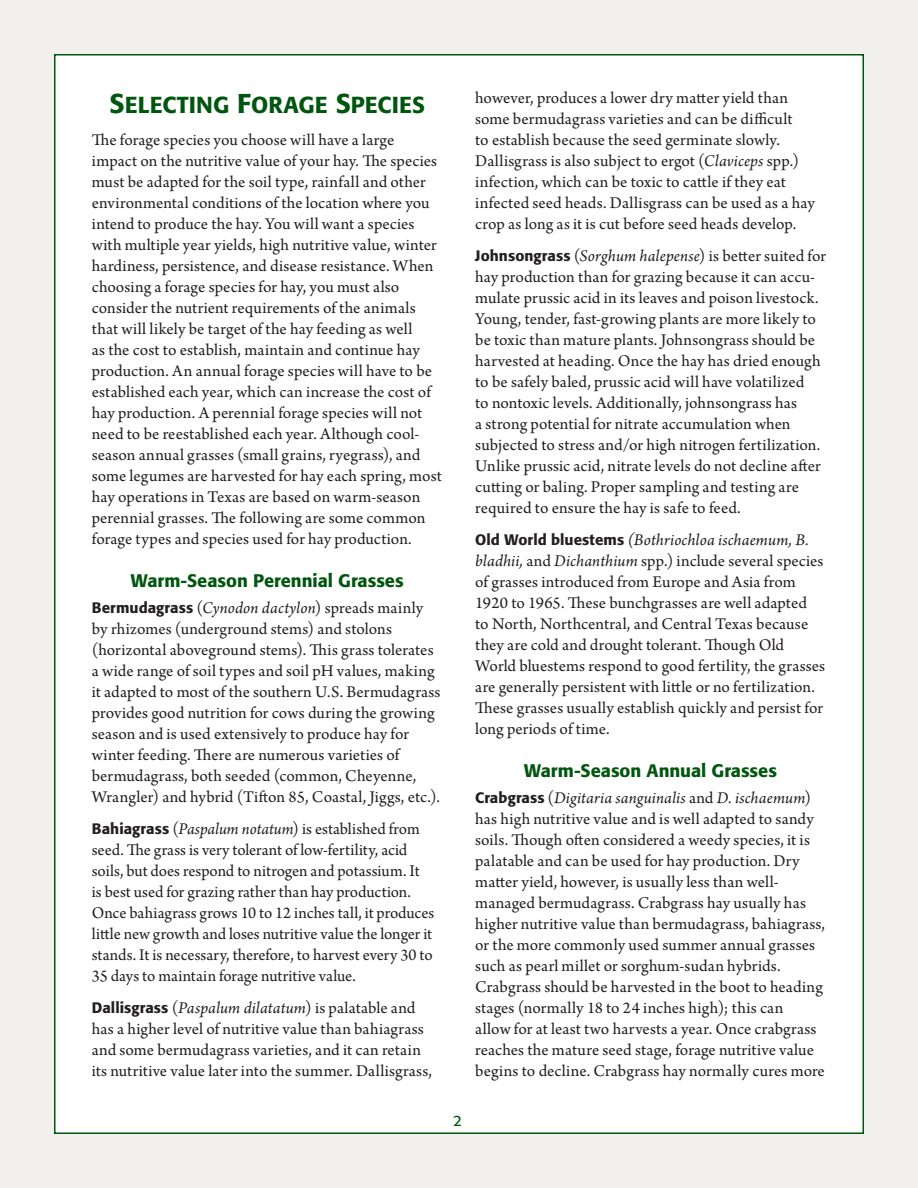
<style>
.page{position:relative;width:918px;height:1188px;background:#f2f0ec}
.page>*{position:absolute;margin:0;border:0;box-sizing:border-box;transform-origin:0 0}
.heading1{font:22.95px "Formata Medium SC850";letter-spacing:.005em;color:#00560f}
.heading2{font:500 18px "Formata";color:#00560f}
.body_text{font:17.25px/21px "Arno Pro";letter-spacing:.005em;color:#231f20}
.t1{font:15px "Formata";color:#00560f}
.s1{font-size:27px}
.s2{font-family:"Formata";font-weight:500;font-size:15px}
.s3{font-style:italic}
</style>
<div class="page">
<div style="left:54px;top:54px;width:810px;height:1080px;background:#fff;border:2px solid #00560f"></div>
<p class="heading1" style="left:110px;top:91px;width:315px"><span class="s1">S</span>ELECTING <span class="s1">F</span>ORAGE <span class="s1">S</span>PECIES</p>
<p class="body_text" style="left:92px;top:130px;width:352px">The forage species you choose will have a large impact on the nutritive value of your hay. The species must be adapted for the soil type, rainfall and other environmental conditions of the location where you intend to produce the hay. You will want a species with multiple year yields, high nutritive value, winter hardiness, persistence, and disease resistance. When choosing a forage species for hay, you must also consider the nutrient requirements of the animals that will likely be target of the hay feeding as well<br>as the cost to establish, maintain and continue hay production. An annual forage species will have to be established each year, which can increase the cost of hay production. A perennial forage species will not need to be reestablished each year. Although cool&shy;season annual grasses (small grains, ryegrass), and some legumes are harvested for hay each spring, most hay operations in Texas are based on warm-season perennial grasses. The following are some common forage types and species used for hay production.</p>
<p class="heading2" style="left:131px;top:569px;width:274px">Warm-Season Perennial Grasses</p>
<p class="body_text" style="left:92px;top:598px;width:350px"><span class="s2">Bermudagrass</span> (<span class="s3">Cynodon dactylon</span>) spreads mainly by rhizomes (underground stems) and stolons (horizontal aboveground stems). This grass tolerates a wide range of soil types and soil pH values, making it adapted to most of the southern U.S. Bermudagrass provides good nutrition for cows during the growing season and is used extensively to produce hay for winter feeding. There are numerous varieties of bermudagrass, both seeded (common, Cheyenne, Wrangler) and hybrid (Tifton 85, Coastal, Jiggs, etc.).</p>
<p class="body_text" style="left:92px;top:819px;width:344px"><span class="s2">Bahiagrass</span> (<span class="s3">Paspalum notatum</span>) is established from seed. The grass is very tolerant of low-fertility, acid soils, but does respond to nitrogen and potassium. It<br>is best used for grazing rather than hay production.<br>Once bahiagrass grows 10 to 12 inches tall, it produces little new growth and loses nutritive value the longer it stands. It is necessary, therefore, to harvest every 30 to 35 days to maintain forage nutritive value.</p>
<p class="body_text" style="left:92px;top:998px;width:342px"><span class="s2">Dallisgrass</span> (<span class="s3">Paspalum dilatatum</span>) is palatable and has a higher level of nutritive value than bahiagrass and some bermudagrass varieties, and it can retain its nutritive value later into the summer. Dallisgrass,</p>
<p class="body_text" style="left:475px;top:89px;width:341px">however, produces a lower dry matter yield than some bermudagrass varieties and can be difficult<br>to establish because the seed germinate slowly.<br>Dallisgrass is also subject to ergot (<span class="s3">Claviceps</span> spp.) infection, which can be toxic to cattle if they eat infected seed heads. Dallisgrass can be used as a hay crop as long as it is cut before seed heads develop.</p>
<p class="body_text" style="left:475px;top:247px;width:352px"><span class="s2">Johnsongrass</span> (<span class="s3">Sorghum halepense</span>) is better suited for hay production than for grazing because it can accu&shy;mulate prussic acid in its leaves and poison livestock.<br>Young, tender, fast-growing plants are more likely to be toxic than mature plants. Johnsongrass should be harvested at heading. Once the hay has dried enough to be safely baled, prussic acid will have volatilized<br>to nontoxic levels. Additionally, johnsongrass has<br>a strong potential for nitrate accumulation when subjected to stress and/or high nitrogen fertilization.<br>Unlike prussic acid, nitrate levels do not decline after cutting or baling. Proper sampling and testing are required to ensure the hay is safe to feed.</p>
<p class="body_text" style="left:475px;top:530px;width:352px"><span class="s2">Old World bluestems</span> <span class="s3">(Bothriochloa ischaemum, B. bladhii,</span> and <span class="s3">Dichanthium</span> spp.) include several species of grasses introduced from Europe and Asia from 1920 to 1965. These bunchgrasses are well adapted<br>to North, Northcentral, and Central Texas because they are cold and drought tolerant. Though Old World bluestems respond to good fertility, the grasses are generally persistent with little or no fertilization.<br>These grasses usually establish quickly and persist for long periods of time.</p>
<p class="heading2" style="left:524px;top:759px;width:254px">Warm-Season Annual Grasses</p>
<p class="body_text" style="left:475px;top:788px;width:351px"><span class="s2">Crabgrass</span> (<span class="s3">Digitaria sanguinalis</span> and <span class="s3">D. ischaemum</span>) has high nutritive value and is well adapted to sandy soils. Though often considered a weedy species, it is palatable and can be used for hay production. Dry matter yield, however, is usually less than well&shy;managed bermudagrass. Crabgrass hay usually has higher nutritive value than bermudagrass, bahiagrass, or the more commonly used summer annual grasses such as pearl millet or sorghum-sudan hybrids.<br>Crabgrass should be harvested in the boot to heading stages (normally 18 to 24 inches high); this can<br>allow for at least two harvests a year. Once crabgrass reaches the mature seed stage, forage nutritive value begins to decline. Crabgrass hay normally cures more</p>
<p class="t1" style="left:453px;top:1112px;width:10px">2</p>
</div>
